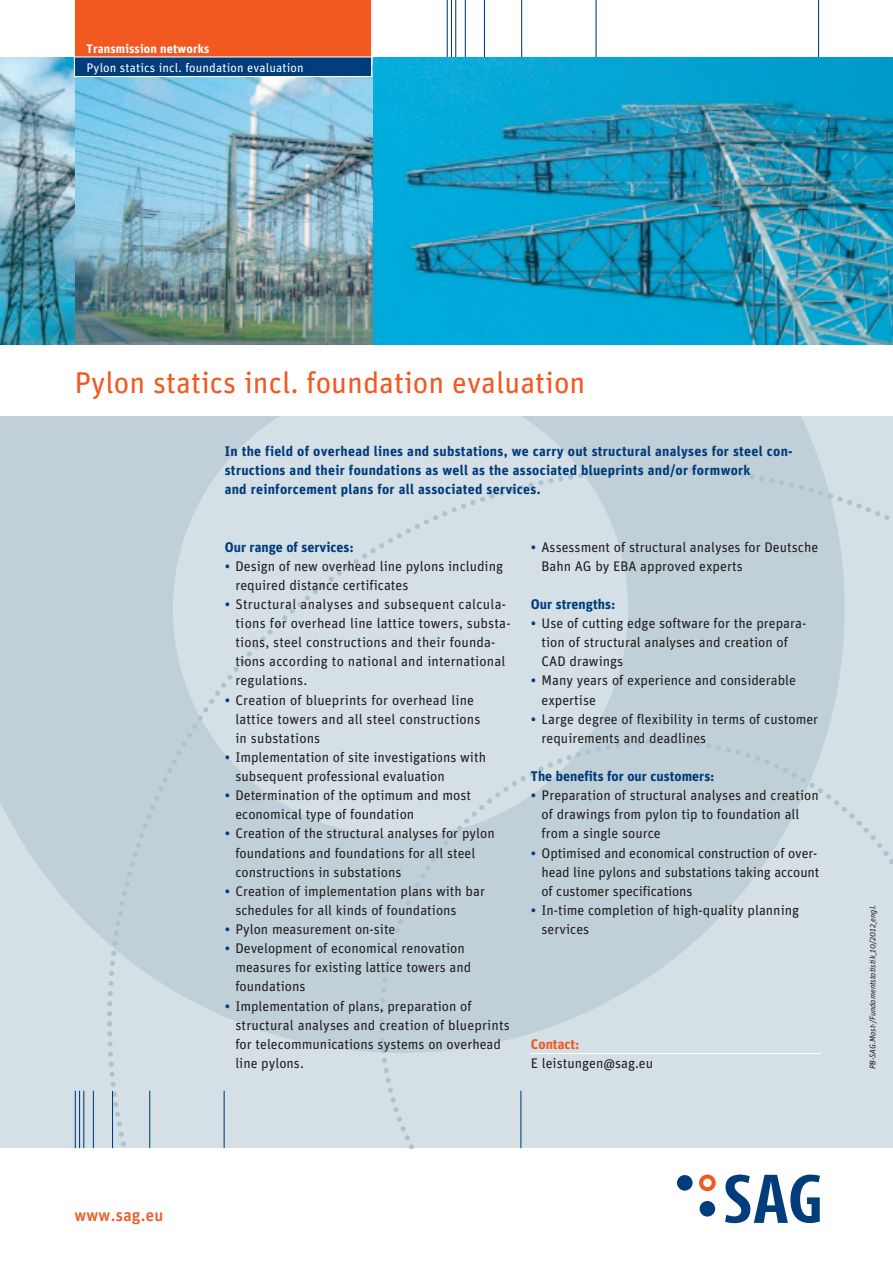
<style>
.page{position:relative;width:893px;height:1263px;background:#fff}
.page>*{position:absolute;margin:0;border:0;box-sizing:border-box;transform-origin:0 0}
.t1{font:30px "Unit";color:#f15921}
.t2{font:500 16.95px "Unit";letter-spacing:.015em;color:#f15921}
.t3{font:13.95px/19.2px "Unit";color:#231f20}
.t4{font:700 13.95px/19.2px "Unit";letter-spacing:.02em;color:#013c7b}
.t5{font:700 13.95px "Unit";color:#013c7b}
.t6{font:700 13.95px "Unit";color:#f15921}
.t7{font:12.45px "Unit";letter-spacing:.01em;color:#fff}
.t8{font:700 12.45px "Unit";letter-spacing:.01em;color:#fff}
.t9{font:italic 8.25px "Unit";color:#231f20}
.s1{font-family:"Unit Medium TF";color:#013c7b}
</style>
<div class="page">
<hr style="left:818px;top:0;width:1px;height:62px;background:#013c7b">
<hr style="left:521px;top:0;width:1px;height:62px;background:#013c7b">
<hr style="left:596px;top:0;width:1px;height:57px;background:#013c7b">
<hr style="left:447px;top:0;width:1px;height:62px;background:#013c7b">
<hr style="left:451px;top:0;width:1px;height:62px;background:#013c7b">
<hr style="left:455px;top:0;width:1px;height:62px;background:#013c7b">
<hr style="left:465px;top:0;width:1px;height:62px;background:#013c7b">
<hr style="left:484px;top:0;width:1px;height:62px;background:#013c7b">
<img style="left:11px;top:417px;width:882px;height:731px">
<img style="left:372px;top:57px;width:521px;height:287px">
<img style="left:74px;top:77px;width:298px;height:267px">
<div style="left:74px;top:0;width:298px;height:57px;background:#f15921"></div>
<div style="left:74px;top:57px;width:298px;height:20px;background:#013c7b"></div>
<hr style="left:74px;top:76px;width:298px;height:1px;background:#fff">
<img style="left:0;top:57px;width:74px;height:287px">
<hr style="left:74px;top:0;width:1px;height:77px;background:#fff">
<hr style="left:371px;top:0;width:1px;height:77px;background:#fff">
<svg style="left:699px;top:1174px;width:17px;height:17px"></svg>
<div style="left:677px;top:1175px;width:16px;height:16px;background:#013c7b;border-radius:50%"></div>
<div style="left:700px;top:1201px;width:15px;height:15px;background:#013c7b;border-radius:50%"></div>
<svg style="left:725px;top:1174px;width:95px;height:49px"></svg>
<hr style="left:75px;top:1091px;width:1px;height:57px;background:#013c7b">
<hr style="left:149px;top:1091px;width:1px;height:57px;background:#013c7b">
<hr style="left:224px;top:1091px;width:1px;height:57px;background:#013c7b">
<hr style="left:520px;top:1091px;width:1px;height:57px;background:#013c7b">
<hr style="left:79px;top:1091px;width:1px;height:57px;background:#013c7b">
<hr style="left:83px;top:1091px;width:1px;height:57px;background:#013c7b">
<hr style="left:93px;top:1091px;width:1px;height:57px;background:#013c7b">
<hr style="left:112px;top:1091px;width:1px;height:57px;background:#013c7b">
<hr style="left:74px;top:56px;width:298px;height:1px;background:#fff">
<hr style="left:531px;top:1053px;width:290px;height:1px;background:#fff">
<p class="t8" style="left:87px;top:41px;width:124px">Transmission networks</p>
<p class="t7" style="left:87px;top:60px;width:219px">Pylon statics incl. foundation evaluation</p>
<h1 class="t1" style="left:74px;top:364px;width:512px">Pylon statics incl. foundation evaluation</h1>
<p class="t4" style="left:225px;top:441px;width:569px">In the field of overhead lines and substations, we carry out structural analyses for steel con&shy;structions and their foundations as well as the associated blueprints and/or formwork<br>and reinforcement plans for all associated services.</p>
<p class="t5" style="left:225px;top:538px;width:131px">Our range of services:</p>
<p class="t3" style="left:235px;top:556px;width:269px;text-indent:-11px"><span class="s1">•</span> Design of new overhead line pylons including required distance certificates</p>
<p class="t3" style="left:235px;top:594px;width:277px;text-indent:-11px"><span class="s1">•</span> Structural analyses and subsequent calcula&shy;tions for overhead line lattice towers, substa&shy;tions, steel constructions and their founda&shy;tions according to national and international regulations.</p>
<p class="t3" style="left:235px;top:690px;width:247px;text-indent:-11px"><span class="s1">•</span> Creation of blueprints for overhead line lattice towers and all steel constructions in substations</p>
<p class="t3" style="left:235px;top:747px;width:252px;text-indent:-11px"><span class="s1">•</span> Implementation of site investigations with subsequent professional evaluation</p>
<p class="t3" style="left:235px;top:785px;width:237px;text-indent:-11px"><span class="s1">•</span> Determination of the optimum and most economical type of foundation</p>
<p class="t3" style="left:235px;top:824px;width:261px;text-indent:-11px"><span class="s1">•</span> Creation of the structural analyses for pylon foundations and foundations for all steel constructions in substations</p>
<p class="t3" style="left:235px;top:881px;width:251px;text-indent:-11px"><span class="s1">•</span> Creation of implementation plans with bar schedules for all kinds of foundations</p>
<p class="t3" style="left:225px;top:919px;width:172px"><span class="s1">•</span> Pylon measurement on-site</p>
<p class="t3" style="left:235px;top:938px;width:238px;text-indent:-11px"><span class="s1">•</span> Development of economical renovation measures for existing lattice towers and foundations</p>
<p class="t3" style="left:235px;top:996px;width:276px;text-indent:-11px"><span class="s1">•</span> Implementation of plans, preparation of structural analyses and creation of blueprints for telecommunications systems on overhead line pylons.</p>
<p class="t3" style="left:541px;top:537px;width:278px;text-indent:-11px"><span class="s1">•</span> Assessment of structural analyses for Deutsche<br>Bahn AG by EBA approved experts</p>
<p class="t5" style="left:531px;top:595px;width:86px">Our strengths:</p>
<p class="t3" style="left:541px;top:613px;width:266px;text-indent:-11px"><span class="s1">•</span> Use of cutting edge software for the prepara&shy;tion of structural analyses and creation of<br>CAD drawings</p>
<p class="t3" style="left:541px;top:671px;width:256px;text-indent:-11px"><span class="s1">•</span> Many years of experience and considerable expertise</p>
<p class="t3" style="left:541px;top:709px;width:278px;text-indent:-11px"><span class="s1">•</span> Large degree of flexibility in terms of customer requirements and deadlines</p>
<p class="t5" style="left:531px;top:767px;width:185px">The benefits for our customers:</p>
<p class="t3" style="left:541px;top:785px;width:279px;text-indent:-11px"><span class="s1">•</span> Preparation of structural analyses and creation of drawings from pylon tip to foundation all from a single source</p>
<p class="t3" style="left:541px;top:843px;width:279px;text-indent:-11px"><span class="s1">•</span> Optimised and economical construction of over&shy;head line pylons and substations taking account of customer specifications</p>
<p class="t3" style="left:541px;top:900px;width:259px;text-indent:-11px"><span class="s1">•</span> In-time completion of high-quality planning services</p>
<p class="t6" style="left:531px;top:1035px;width:50px">Contact:</p>
<p class="t3" style="left:531px;top:1053px;width:124px">E leistungen@sag.eu</p>
<p class="t9" style="left:868px;top:1069px;width:166px;rotate:-90deg">PB-SAG.Mast-/Fundamentstatistik_10/2012_engl.</p>
<p class="t2" style="left:74px;top:1205px;width:90px">www.sag.eu</p>
</div>
